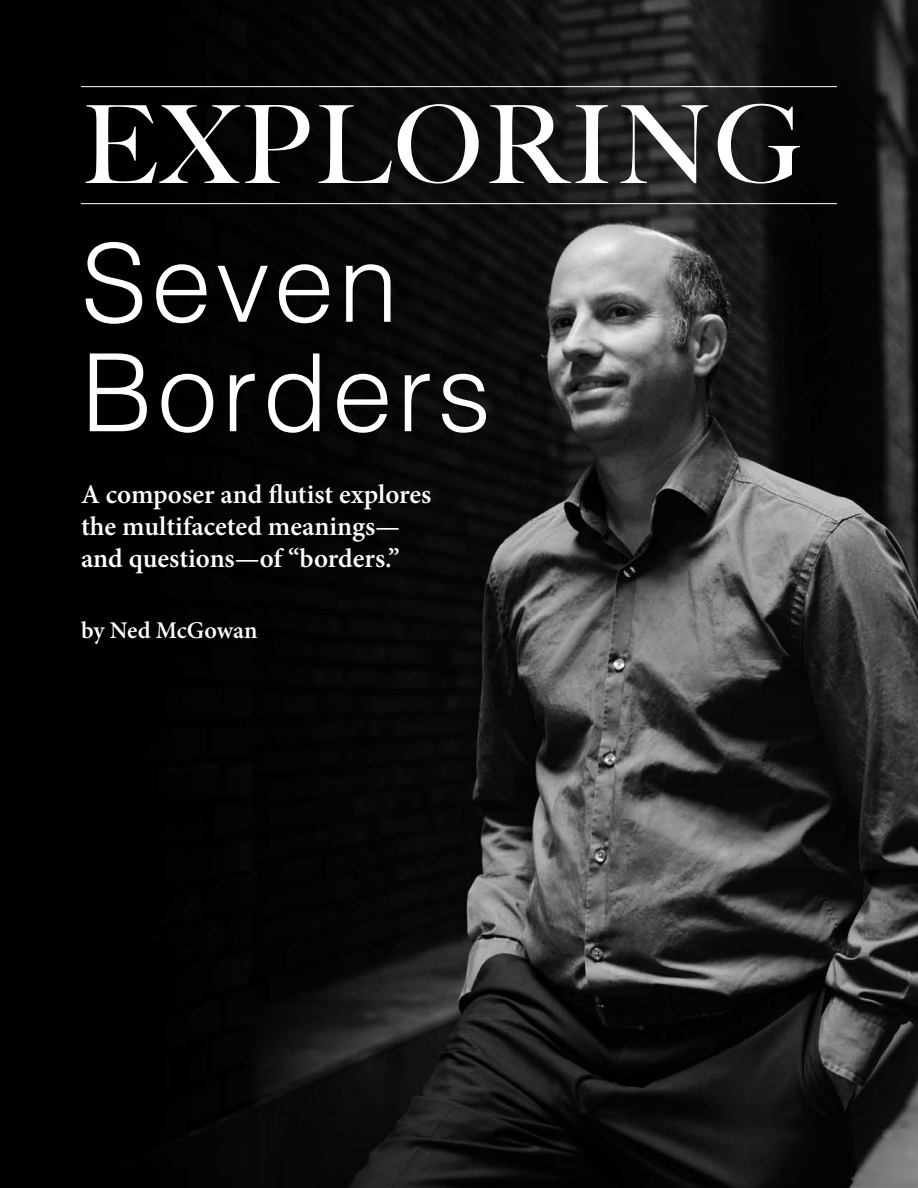
<style>
.page{position:relative;width:918px;height:1188px;background:#fff}
.page>*{position:absolute;margin:0;border:0;box-sizing:border-box;transform-origin:0 0}
.t1{font:300 108px/109.5px "Helvetica";letter-spacing:.04em;color:#fff}
.t2{font:500 108px "Big Caslon";letter-spacing:.03em;color:#fff}
.t3{font:600 27px/32.4px "Minion Pro";color:#fff}
.t4{font:600 24px "Minion Pro";letter-spacing:-.005em;color:#fff}
</style>
<div class="page">
<img style="left:0;top:0;width:918px;height:1188px">
<hr style="left:81px;top:86px;width:756px;height:1px;background:#fff">
<hr style="left:81px;top:203px;width:756px;height:1px;background:#fff">
<h1 class="t2" style="left:81px;top:82px;width:724px">EXPLORING</h1>
<h1 class="t1" style="left:81px;top:238px;width:411px">Seven<br>Borders</h1>
<p class="t3" style="left:81px;top:478px;width:352px">A composer and flutist explores the multifaceted meanings— and questions—of “borders.”</p>
<p class="t4" style="left:81px;top:613px;width:178px">by Ned McGowan</p>
</div>
